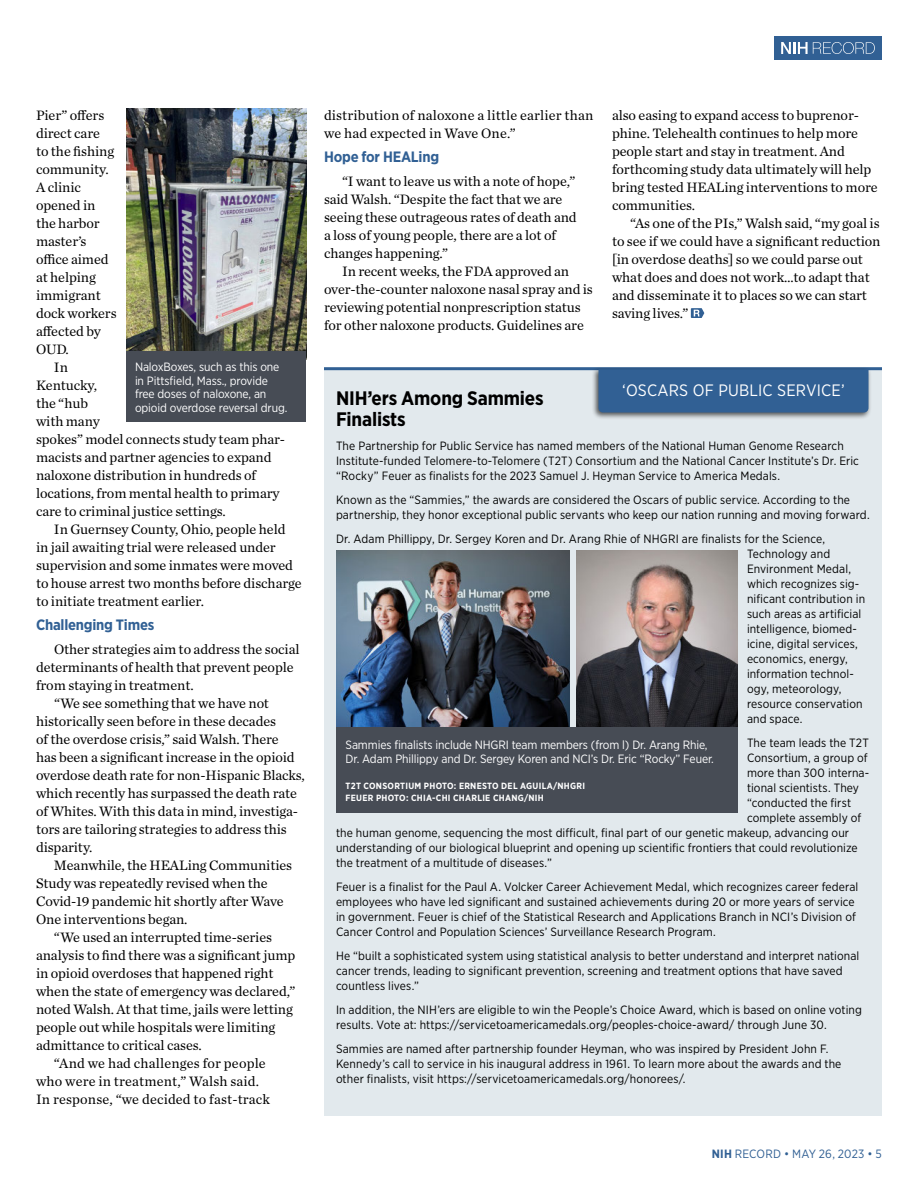
<style>
.page{position:relative;width:918px;height:1188px;background:#fff}
.page>*{position:absolute;margin:0;border:0;box-sizing:border-box;transform-origin:0 0}
.Sidebar__Head_1{font:700 19.5px/21px "Gotham Narrow";letter-spacing:-.01em;color:#000}
.Kicker_2_reverse{font:16.5px "Gotham Narrow";letter-spacing:.01em;color:#fff}
.Head_2_Subheads_Body{font:700 15px "Gotham Narrow";letter-spacing:-.015em;color:#316094}
.Body_1{font:14.25px/18px "Chronicle Text G1";letter-spacing:-.005em;color:#000}
.Body_2__Briefs_and_S{font:12px/15px "Gotham Narrow";letter-spacing:.01em;color:#000}
.Photo_caption_revers{font:12px/13.5px "Gotham Narrow";letter-spacing:-.01em;color:#fff}
.Body_2__Briefs_and_S-2{font:12px "Gotham Narrow";letter-spacing:.01em;color:#316094}
.Photo_credit_reverse{font:700 9px/12px "Gotham Narrow";letter-spacing:.03em;color:#fff}
.s1{font-weight:700}
</style>
<div class="page">
<div style="left:324px;top:369px;width:558px;height:747px;background:#e2e9ed"></div>
<div style="left:774px;top:36px;width:108px;height:24px;background:#316094"></div>
<svg style="left:781px;top:42px;width:94px;height:12px"></svg>
<hr style="left:324px;top:367px;width:558px;height:3px;background:#316094">
<div style="left:591px;top:366px;width:281px;height:54px;background:#000;opacity:.65"></div>
<div style="left:598px;top:369px;width:270px;height:43px;background:#316094"></div>
<img style="left:126px;top:108px;width:180px;height:244px">
<svg style="left:691px;top:308px;width:13px;height:10px"></svg>
<img style="left:576px;top:550px;width:162px;height:178px">
<img style="left:337px;top:550px;width:233px;height:178px">
<div style="left:126px;top:352px;width:180px;height:70px;background:#474c55"></div>
<div style="left:337px;top:728px;width:401px;height:85px;background:#474c55"></div>
<p class="Body_1" style="left:36px;top:105px;width:82px">Pier” offers direct care<br>to the fishing community.<br>A clinic opened in the harbor master’s office aimed at helping immigrant dock workers affected by<br>OUD.</p>
<p class="Body_1" style="left:36px;top:357px;width:251px;text-indent:18px">In<br>Kentucky,<br>the “hub<br>with many<br>spokes” model connects study team phar&shy;macists and partner agencies to expand naloxone distribution in hundreds of locations, from mental health to primary care to criminal justice settings.</p>
<p class="Body_1" style="left:36px;top:519px;width:267px;text-indent:18px">In Guernsey County, Ohio, people held<br>in jail awaiting trial were released under supervision and some inmates were moved to house arrest two months before discharge to initiate treatment earlier.</p>
<p class="Head_2_Subheads_Body" style="left:36px;top:615px;width:120px">Challenging Times</p>
<p class="Body_1" style="left:36px;top:639px;width:265px;text-indent:18px">Other strategies aim to address the social determinants of health that prevent people from staying in treatment.</p>
<p class="Body_1" style="left:36px;top:693px;width:270px;text-indent:18px">“We see something that we have not historically seen before in these decades<br>of the overdose crisis,” said Walsh. There<br>has been a significant increase in the opioid overdose death rate for non-Hispanic Blacks, which recently has surpassed the death rate of Whites. With this data in mind, investiga&shy;tors are tailoring strategies to address this disparity.</p>
<p class="Body_1" style="left:36px;top:855px;width:258px;text-indent:18px">Meanwhile, the HEALing Communities Study was repeatedly revised when the Covid-19 pandemic hit shortly after Wave One interventions began.</p>
<p class="Body_1" style="left:36px;top:927px;width:261px;text-indent:18px">“We used an interrupted time-series analysis to find there was a significant jump in opioid overdoses that happened right when the state of emergency was declared,” noted Walsh. At that time, jails were letting people out while hospitals were limiting admittance to critical cases.</p>
<p class="Body_1" style="left:36px;top:1053px;width:236px;text-indent:18px">“And we had challenges for people who were in treatment,” Walsh said.<br>In response, “we decided to fast-track</p>
<p class="Photo_caption_revers" style="left:135px;top:360px;width:152px">NaloxBoxes, such as this one in Pittsfield, Mass., provide free doses of naloxone, an opioid overdose reversal drug.</p>
<p class="Body_1" style="left:324px;top:105px;width:271px">distribution of naloxone a little earlier than we had expected in Wave One.”</p>
<p class="Head_2_Subheads_Body" style="left:324px;top:147px;width:117px">Hope for HEALing</p>
<p class="Body_1" style="left:324px;top:171px;width:254px;text-indent:18px">“I want to leave us with a note of hope,” said Walsh. “Despite the fact that we are seeing these outrageous rates of death and a loss of young people, there are a lot of changes happening.”</p>
<p class="Body_1" style="left:324px;top:261px;width:270px;text-indent:18px">In recent weeks, the FDA approved an over-the-counter naloxone nasal spray and is reviewing potential nonprescription status for other naloxone products. Guidelines are</p>
<p class="Body_1" style="left:612px;top:105px;width:267px">also easing to expand access to buprenor&shy;phine. Telehealth continues to help more people start and stay in treatment. And forthcoming study data ultimately will help bring tested HEALing interventions to more communities.</p>
<p class="Body_1" style="left:612px;top:213px;width:270px;text-indent:18px">“As one of the PIs,” Walsh said, “my goal is to see if we could have a significant reduction [in overdose deaths] so we could parse out what does and does not work…to adapt that and disseminate it to places so we can start saving lives.”</p>
<p class="Kicker_2_reverse" style="left:622px;top:380px;width:224px">‘OSCARS OF PUBLIC SERVICE’</p>
<p class="Sidebar__Head_1" style="left:336px;top:387px;width:209px">NIH’ers Among Sammies<br>Finalists</p>
<p class="Body_2__Briefs_and_S" style="left:336px;top:438px;width:525px">The Partnership for Public Service has named members of the National Human Genome Research<br>Institute-funded Telomere-to-Telomere (T2T) Consortium and the National Cancer Institute’s Dr. Eric “Rocky” Feuer as finalists for the 2023 Samuel J. Heyman Service to America Medals.</p>
<p class="Body_2__Briefs_and_S" style="left:336px;top:492px;width:534px">Known as the “Sammies,” the awards are considered the Oscars of public service. According to the partnership, they honor exceptional public servants who keep our nation running and moving forward.</p>
<p class="Body_2__Briefs_and_S" style="left:747px;top:531px;width:120px;text-indent:-411px">Dr. Adam Phillippy, Dr. Sergey Koren and Dr. Arang Rhie of NHGRI are finalists for the Science,<br>Technology and<br>Environment Medal, which recognizes sig&shy;nificant contribution in such areas as artificial intelligence, biomed&shy;icine, digital services, economics, energy, information technol&shy;ogy, meteorology, resource conservation and space.</p>
<p class="Body_2__Briefs_and_S" style="left:747px;top:735px;width:123px">The team leads the T2T</p>
<p class="Body_2__Briefs_and_S" style="left:747px;top:750px;width:122px">Consortium, a group of</p>
<p class="Body_2__Briefs_and_S" style="left:747px;top:765px;width:124px">more than 300 interna-</p>
<p class="Body_2__Briefs_and_S" style="left:747px;top:780px;width:114px">tional scientists. They</p>
<p class="Body_2__Briefs_and_S" style="left:747px;top:795px;width:106px">“conducted the first</p>
<p class="Body_2__Briefs_and_S" style="left:747px;top:810px;width:116px">complete assembly of</p>
<p class="Body_2__Briefs_and_S" style="left:336px;top:825px;width:515px">the human genome, sequencing the most difficult, final part of our genetic makeup, advancing our</p>
<p class="Body_2__Briefs_and_S" style="left:336px;top:840px;width:523px">understanding of our biological blueprint and opening up scientific frontiers that could revolutionize</p>
<p class="Body_2__Briefs_and_S" style="left:336px;top:855px;width:217px">the treatment of a multitude of diseases.”</p>
<p class="Body_2__Briefs_and_S" style="left:336px;top:879px;width:524px">Feuer is a finalist for the Paul A. Volcker Career Achievement Medal, which recognizes career federal employees who have led significant and sustained achievements during 20 or more years of service in government. Feuer is chief of the Statistical Research and Applications Branch in NCI’s Division of Cancer Control and Population Sciences’ Surveillance Research Program.</p>
<p class="Body_2__Briefs_and_S" style="left:336px;top:948px;width:525px">He “built a sophisticated system using statistical analysis to better understand and interpret national cancer trends, leading to significant prevention, screening and treatment options that have saved countless lives.”</p>
<p class="Body_2__Briefs_and_S" style="left:336px;top:1002px;width:528px">In addition, the NIH’ers are eligible to win the People’s Choice Award, which is based on online voting results. Vote at: https://servicetoamericamedals.org/peoples-choice-award/ through June 30.</p>
<p class="Body_2__Briefs_and_S" style="left:336px;top:1041px;width:507px">Sammies are named after partnership founder Heyman, who was inspired by President John F.<br>Kennedy’s call to service in his inaugural address in 1961. To learn more about the awards and the other finalists, visit https://servicetoamericamedals.org/honorees/.</p>
<p class="Photo_caption_revers" style="left:346px;top:738px;width:368px">Sammies finalists include NHGRI team members (from l) Dr. Arang Rhie,<br>Dr. Adam Phillippy and Dr. Sergey Koren and NCI’s Dr. Eric “Rocky” Feuer.</p>
<p class="Photo_credit_reverse" style="left:346px;top:780px;width:241px">T2T CONSORTIUM PHOTO: ERNESTO DEL AGUILA/NHGRI<br>FEUER PHOTO: CHIA-CHI CHARLIE CHANG/NIH</p>
<p class="Body_2__Briefs_and_S-2" style="left:712px;top:1146px;width:172px"><span class="s1">NIH</span> RECORD • MAY 26, 2023 • 5</p>
</div>
